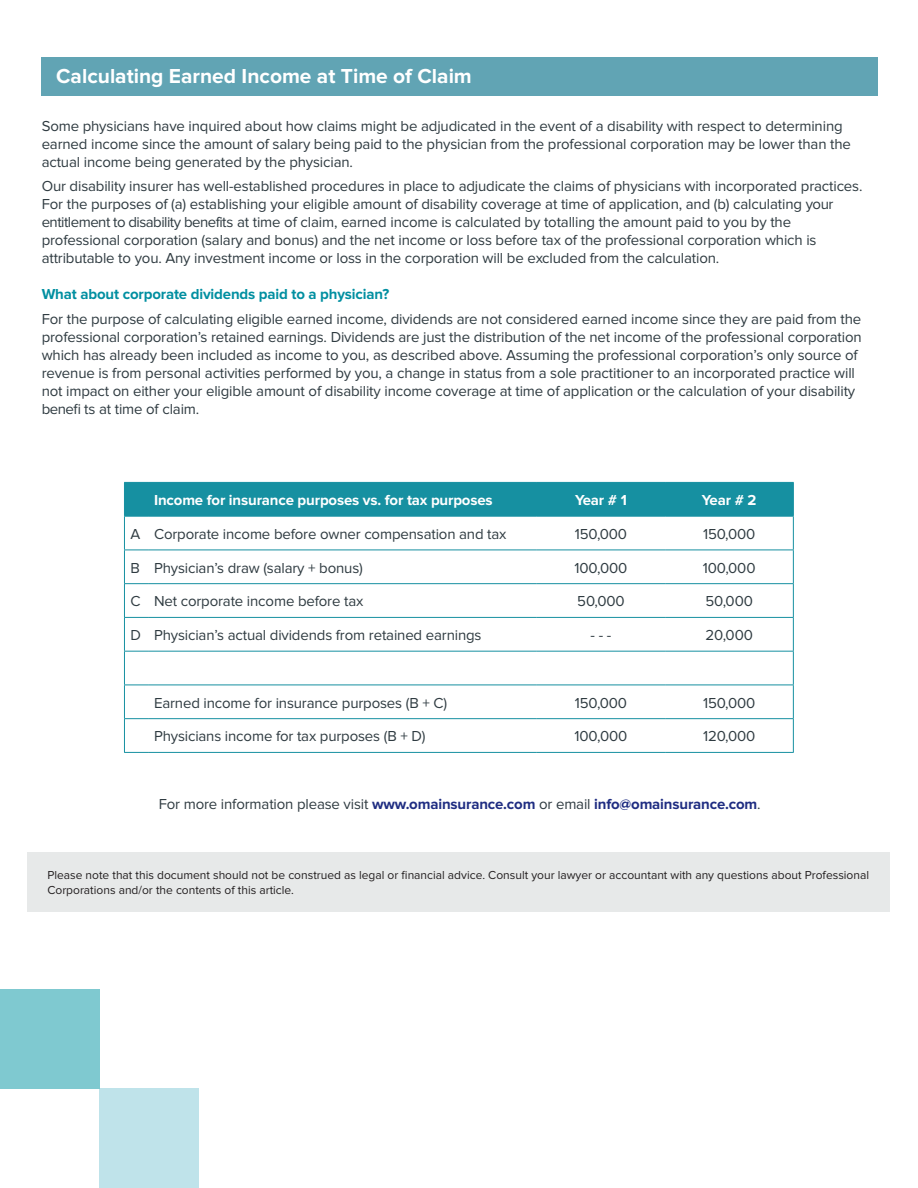
<style>
.page{position:relative;width:918px;height:1188px;background:#fff}
.page>*{position:absolute;margin:0;border:0;box-sizing:border-box;transform-origin:0 0}
.t1{font:700 21px "Proxima Nova";color:#fff}
.t2{font:15px/18px "Proxima Nova";letter-spacing:-.01em;color:#2f3b41}
.t3{font:700 15px "Proxima Nova";letter-spacing:-.01em;color:#1f2d82}
.t4{font:700 15px "Proxima Nova";letter-spacing:-.01em;color:#fff}
.t5{font:700 15px "Proxima Nova";letter-spacing:-.01em;color:#008fa1}
.t6{font:12px/14.4px "Proxima Nova";color:#231f20}
.s1{font-weight:400;color:#2f3b41}
</style>
<div class="page">
<div style="left:28px;top:852px;width:862px;height:59px;background:#e7e9e9"></div>
<div style="left:42px;top:57px;width:836px;height:38px;background:#61a4b4"></div>
<hr style="left:665px;top:482px;width:129px;height:1px;background:#1690a1">
<hr style="left:793px;top:483px;width:1px;height:33px;background:#1690a1">
<div style="left:124px;top:482px;width:669px;height:35px;background:#1690a1"></div>
<hr style="left:124px;top:517px;width:1px;height:33px;background:#1690a1">
<hr style="left:148px;top:516px;width:389px;height:1px;background:#1690a1">
<hr style="left:537px;top:516px;width:128px;height:1px;background:#1690a1">
<hr style="left:665px;top:516px;width:129px;height:1px;background:#1690a1">
<hr style="left:793px;top:517px;width:1px;height:33px;background:#1690a1">
<svg style="left:125px;top:550px;width:23px;height:1px"></svg>
<hr style="left:124px;top:550px;width:1px;height:33px;background:#1690a1">
<hr style="left:148px;top:550px;width:389px;height:1px;background:#1690a1">
<hr style="left:537px;top:550px;width:128px;height:1px;background:#1690a1">
<hr style="left:665px;top:550px;width:129px;height:1px;background:#1690a1">
<hr style="left:793px;top:550px;width:1px;height:33px;background:#1690a1">
<svg style="left:124px;top:583px;width:24px;height:1px"></svg>
<hr style="left:124px;top:584px;width:1px;height:33px;background:#1690a1">
<hr style="left:148px;top:583px;width:389px;height:1px;background:#1690a1">
<hr style="left:537px;top:583px;width:128px;height:1px;background:#1690a1">
<hr style="left:665px;top:583px;width:129px;height:1px;background:#1690a1">
<hr style="left:793px;top:584px;width:1px;height:33px;background:#1690a1">
<svg style="left:124px;top:617px;width:24px;height:1px"></svg>
<hr style="left:124px;top:618px;width:1px;height:33px;background:#1690a1">
<hr style="left:148px;top:617px;width:389px;height:1px;background:#1690a1">
<hr style="left:537px;top:617px;width:128px;height:1px;background:#1690a1">
<hr style="left:665px;top:617px;width:129px;height:1px;background:#1690a1">
<hr style="left:793px;top:618px;width:1px;height:33px;background:#1690a1">
<svg style="left:124px;top:651px;width:24px;height:1px"></svg>
<hr style="left:124px;top:652px;width:1px;height:33px;background:#1690a1">
<hr style="left:148px;top:651px;width:389px;height:1px;background:#1690a1">
<hr style="left:537px;top:651px;width:128px;height:1px;background:#1690a1">
<hr style="left:665px;top:651px;width:129px;height:1px;background:#1690a1">
<hr style="left:793px;top:652px;width:1px;height:33px;background:#1690a1">
<svg style="left:125px;top:685px;width:23px;height:1px"></svg>
<hr style="left:124px;top:685px;width:1px;height:33px;background:#1690a1">
<hr style="left:148px;top:685px;width:389px;height:1px;background:#1690a1">
<hr style="left:537px;top:685px;width:128px;height:1px;background:#1690a1">
<hr style="left:665px;top:685px;width:129px;height:1px;background:#1690a1">
<hr style="left:793px;top:685px;width:1px;height:33px;background:#1690a1">
<svg style="left:124px;top:718px;width:24px;height:1px"></svg>
<hr style="left:124px;top:719px;width:1px;height:33px;background:#1690a1">
<hr style="left:148px;top:718px;width:389px;height:1px;background:#1690a1">
<hr style="left:537px;top:718px;width:128px;height:1px;background:#1690a1">
<hr style="left:665px;top:718px;width:129px;height:1px;background:#1690a1">
<hr style="left:793px;top:719px;width:1px;height:33px;background:#1690a1">
<svg style="left:124px;top:752px;width:24px;height:1px"></svg>
<hr style="left:148px;top:752px;width:389px;height:1px;background:#1690a1">
<hr style="left:537px;top:752px;width:128px;height:1px;background:#1690a1">
<hr style="left:665px;top:752px;width:129px;height:1px;background:#1690a1">
<div style="left:99px;top:1089px;width:99px;height:99px;background:#bfe3ea"></div>
<div style="left:0;top:990px;width:99px;height:99px;background:#7fc9d0"></div>
<h1 class="t1" style="left:56px;top:64px;width:417px">Calculating Earned Income at Time of Claim</h1>
<p class="t2" style="left:42px;top:117px;width:811px">Some physicians have inquired about how claims might be adjudicated in the event of a disability with respect to determining earned income since the amount of salary being paid to the physician from the professional corporation may be lower than the actual income being generated by the physician.</p>
<p class="t2" style="left:42px;top:178px;width:822px">Our disability insurer has well-established procedures in place to adjudicate the claims of physicians with incorporated practices.<br>For the purposes of (a) establishing your eligible amount of disability coverage at time of application, and (b) calculating your entitlement to disability benefits at time of claim, earned income is calculated by totalling the amount paid to you by the professional corporation (salary and bonus) and the net income or loss before tax of the professional corporation which is attributable to you. Any investment income or loss in the corporation will be excluded from the calculation.</p>
<p class="t5" style="left:42px;top:285px;width:349px">What about corporate dividends paid to a physician?</p>
<p class="t2" style="left:42px;top:310px;width:822px">For the purpose of calculating eligible earned income, dividends are not considered earned income since they are paid from the professional corporation’s retained earnings. Dividends are just the distribution of the net income of the professional corporation which has already been included as income to you, as described above. Assuming the professional corporation’s only source of revenue is from personal activities performed by you, a change in status from a sole practitioner to an incorporated practice will not impact on either your eligible amount of disability income coverage at time of application or the calculation of your disability benefi ts at time of claim.</p>
<p class="t4" style="left:154px;top:492px;width:340px">Income for insurance purposes vs. for tax purposes</p>
<p class="t4" style="left:575px;top:492px;width:53px">Year # 1</p>
<p class="t4" style="left:702px;top:492px;width:56px">Year # 2</p>
<p class="t2" style="left:130px;top:525px;width:378px">A Corporate income before owner compensation and tax</p>
<p class="t2" style="left:575px;top:525px;width:54px">150,000</p>
<p class="t2" style="left:703px;top:525px;width:54px">150,000</p>
<p class="t2" style="left:130px;top:559px;width:234px">B Physician’s draw (salary + bonus)</p>
<p class="t2" style="left:575px;top:559px;width:54px">100,000</p>
<p class="t2" style="left:703px;top:559px;width:54px">100,000</p>
<p class="t2" style="left:130px;top:593px;width:234px">C Net corporate income before tax</p>
<p class="t2" style="left:577px;top:593px;width:49px">50,000</p>
<p class="t2" style="left:706px;top:593px;width:49px">50,000</p>
<p class="t2" style="left:130px;top:626px;width:353px">D Physician’s actual dividends from retained earnings</p>
<p class="t2" style="left:591px;top:626px;width:22px">- - -</p>
<p class="t2" style="left:706px;top:626px;width:49px">20,000</p>
<p class="t2" style="left:154px;top:694px;width:295px">Earned income for insurance purposes (B + C)</p>
<p class="t2" style="left:575px;top:694px;width:54px">150,000</p>
<p class="t2" style="left:703px;top:694px;width:54px">150,000</p>
<p class="t2" style="left:154px;top:728px;width:273px">Physicians income for tax purposes (B + D)</p>
<p class="t2" style="left:575px;top:728px;width:54px">100,000</p>
<p class="t2" style="left:703px;top:728px;width:54px">120,000</p>
<p class="t3" style="left:159px;top:795px;width:604px"><span class="s1">For more information please visit</span> www.omainsurance.com <span class="s1">or email</span> info@omainsurance.com<span class="s1">.</span></p>
<p class="t6" style="left:47px;top:868px;width:823px">Please note that this document should not be construed as legal or financial advice. Consult your lawyer or accountant with any questions about Professional<br>Corporations and/or the contents of this article.</p>
</div>
